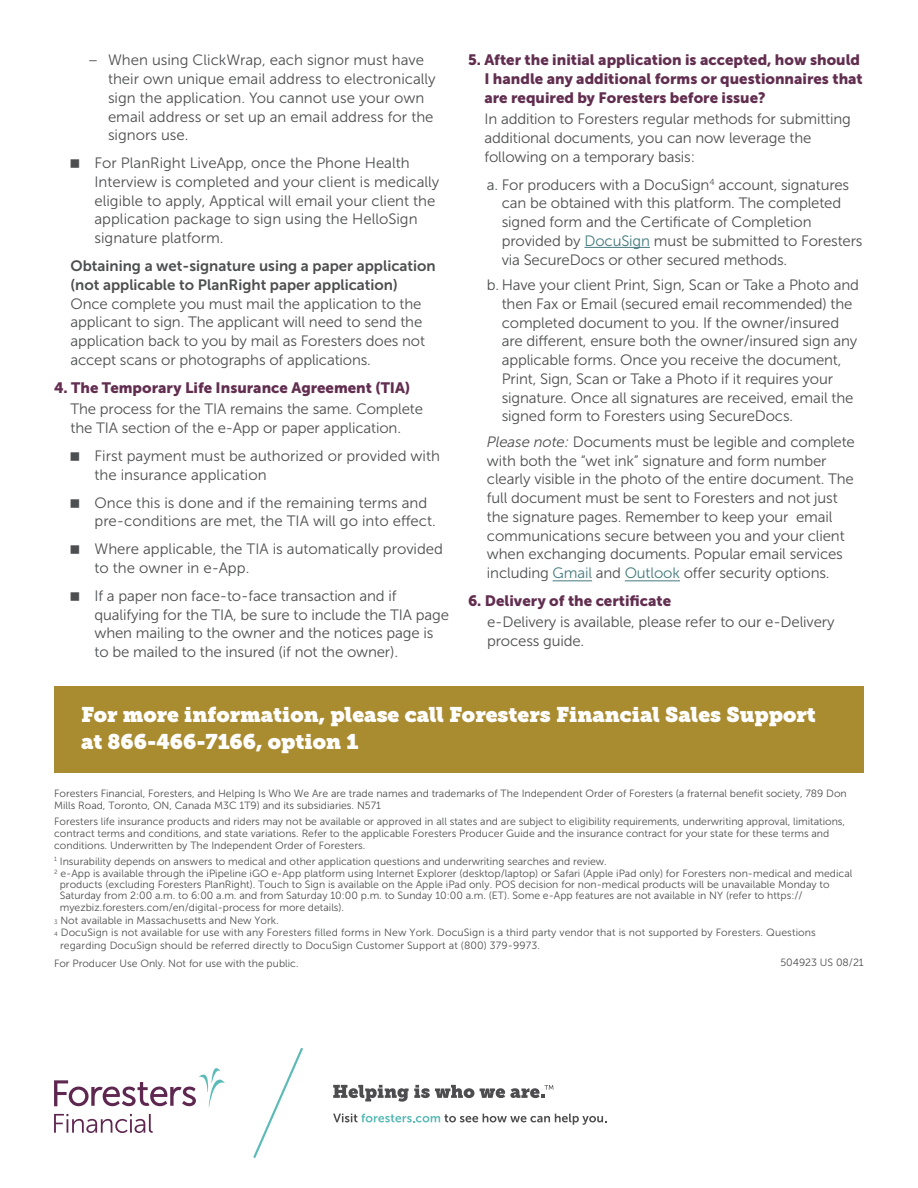
<style>
.page{position:relative;width:918px;height:1188px;background:#fff}
.page>*{position:absolute;margin:0;border:0;box-sizing:border-box;transform-origin:0 0}
.CTA__H5{font:21px/27px "Museo Slab";color:#fff}
.Body_copy__P{font:15px/18.8px "Museo Sans 300";letter-spacing:-.01em;color:#4d4e4f}
.Bulleted_List_-_Box{font:15px/18.8px "Museo Sans 300";color:#4d4e4f}
.Lettered_List__P{font:15px/18.8px "Museo Sans 300";letter-spacing:-.01em;color:#4d4e4f}
.Subhead__H3{font:15px/18.8px "Museo Sans 900";color:#622e50}
.Bulleted_List_-_Dash{font:15px/18.8px "Museo Sans 300";color:#4d4e4f}
.Bold_Subhead_85__Blk{font:15px/18.8px "Museo Sans 700";color:#4d4e4f}
.Legal__P{font:10.5px/12px "Museo Sans 300";color:#4d4e4f}
.Legal__P-2{font:10.5px/12px "Museo Sans 300";color:#4d4d4f}
.s1{color:#447a7c}
.s2{font-style:italic}
.s3{color:#4d4e4f}
.s4{font-size:6.15px}
</style>
<div class="page">
<hr style="left:584px;top:247px;width:66px;height:1px;background:#447a7c">
<div style="left:54px;top:686px;width:810px;height:87px;background:#a98b30"></div>
<svg style="left:54px;top:1068px;width:171px;height:39px"></svg>
<svg style="left:54px;top:1114px;width:99px;height:19px"></svg>
<svg style="left:333px;top:1114px;width:273px;height:11px"></svg>
<svg style="left:253px;top:1047px;width:50px;height:111px"></svg>
<svg style="left:333px;top:1085px;width:141px;height:17px"></svg>
<svg style="left:480px;top:1085px;width:73px;height:13px"></svg>
<hr style="left:553px;top:580px;width:39px;height:1px;background:#447a7c">
<hr style="left:625px;top:580px;width:55px;height:1px;background:#447a7c">
<p class="Bulleted_List_-_Dash" style="left:108px;top:51px;width:329px;text-indent:-20px">– When using ClickWrap, each signor must have their own unique email address to electronically sign the application. You cannot use your own email address or set up an email address for the signors use.</p>
<p class="Bulleted_List_-_Box" style="left:94px;top:154px;width:346px">For PlanRight LiveApp, once the Phone Health Interview is completed and your client is medically eligible to apply, Apptical will email your client the application package to sign using the HelloSign signature platform.</p>
<h4 class="Bold_Subhead_85__Blk" style="left:70px;top:257px;width:367px">Obtaining a wet-signature using a paper application (not applicable to PlanRight paper application)</h4>
<p class="Body_copy__P" style="left:70px;top:294px;width:356px">Once complete you must mail the application to the applicant to sign. The applicant will need to send the application back to you by mail as Foresters does not accept scans or photographs of applications.</p>
<h3 class="Subhead__H3" style="left:54px;top:378px;width:358px">4. The Temporary Life Insurance Agreement (TIA)</h3>
<p class="Body_copy__P" style="left:70px;top:400px;width:354px">The process for the TIA remains the same. Complete the TIA section of the e-App or paper application.</p>
<p class="Bulleted_List_-_Box" style="left:94px;top:446px;width:347px">First payment must be authorized or provided with the insurance application</p>
<p class="Bulleted_List_-_Box" style="left:94px;top:493px;width:343px">Once this is done and if the remaining terms and pre-conditions are met, the TIA will go into effect.</p>
<p class="Bulleted_List_-_Box" style="left:94px;top:540px;width:350px">Where applicable, the TIA is automatically provided to the owner in e-App.</p>
<p class="Bulleted_List_-_Box" style="left:94px;top:587px;width:356px">If a paper non face-to-face transaction and if qualifying for the TIA, be sure to include the TIA page when mailing to the owner and the notices page is to be mailed to the insured (if not the owner).</p>
<h3 class="Subhead__H3" style="left:484px;top:51px;width:380px;text-indent:-16px">5. After the initial application is accepted, how should<br>I handle any additional forms or questionnaires that are required by Foresters before issue?</h3>
<p class="Body_copy__P" style="left:484px;top:110px;width:368px">In addition to Foresters regular methods for submitting additional documents, you can now leverage the following on a temporary basis:</p>
<p class="Lettered_List__P" style="left:502px;top:175px;width:362px;text-indent:-15px">a. For producers with a DocuSign<sup>4</sup> account, signatures can be obtained with this platform. The completed signed form and the Certificate of Completion provided by <span class="s1">DocuSign</span> must be submitted to Foresters via SecureDocs or other secured methods.</p>
<p class="Lettered_List__P" style="left:502px;top:276px;width:359px;text-indent:-15px">b. Have your client Print, Sign, Scan or Take a Photo and then Fax or Email (secured email recommended) the completed document to you. If the owner/insured are different, ensure both the owner/insured sign any applicable forms. Once you receive the document, Print, Sign, Scan or Take a Photo if it requires your signature. Once all signatures are received, email the signed form to Foresters using SecureDocs.</p>
<p class="Body_copy__P" style="left:487px;top:433px;width:369px"><span class="s2">Please note:</span> Documents must be legible and complete with both the “wet ink” signature and form number clearly visible in the photo of the entire document. The full document must be sent to Foresters and not just the signature pages. Remember to keep your email communications secure between you and your client when exchanging documents. Popular email services including <span class="s1">Gmail</span> and <span class="s1">Outlook</span> offer security options.</p>
<h3 class="Subhead__H3" style="left:468px;top:591px;width:205px">6. Delivery of the certificate</h3>
<p class="Body_copy__P" style="left:487px;top:613px;width:349px;line-height:18.3px">e-Delivery is available, please refer to our e-Delivery process guide.</p>
<h5 class="CTA__H5" style="left:81px;top:702px;width:736px">For more information, please call Foresters Financial Sales Support at 866-466-7166, option 1</h5>
<p class="Legal__P-2" style="left:54px;top:788px;width:794px">Foresters Financial, Foresters, and Helping Is Who We Are are trade names and trademarks of The Independent Order of Foresters (a fraternal benefit society, 789 Don<br>Mills Road, Toronto, ON, Canada M3C 1T9) and its subsidiaries<span class="s3">. N571</span></p>
<p class="Legal__P" style="left:54px;top:815px;width:792px">Foresters life insurance products and riders may not be available or approved in all states and are subject to eligibility requirements, underwriting approval, limitations, contract terms and conditions, and state variations. Refer to the applicable Foresters Producer Guide and the insurance contract for your state for these terms and conditions. Underwritten by The Independent Order of Foresters.</p>
<p class="Legal__P" style="left:54px;top:855px;width:800px;line-height:12.6px"><sup>1</sup> Insurability depends on answers to medical and other application questions and underwriting searches and review.<br><sup>2</sup> e-App is available through the iPipeline iGO e-App platform using Internet Explorer (desktop/laptop) or Safari (Apple iPad only) for Foresters non-medical and medical</p>
<p class="Legal__P" style="left:60px;top:879px;width:771px;line-height:11.4px">products (excluding Foresters PlanRight). Touch to Sign is available on the Apple iPad only. POS decision for non-medical products will be unavailable Monday to<br>Saturday from 2:00 a.m. to 6:00 a.m. and from Saturday 10:00 p.m. to Sunday 10:00 a.m. (ET). Some e-App features are not available in NY (refer to https:// myezbiz.foresters.com/en/digital-process for more details).</p>
<p class="Legal__P" style="left:54px;top:914px;width:226px"><span class="s4">3</span> Not available in Massachusetts and New York.</p>
<p class="Legal__P" style="left:54px;top:927px;width:763px"><span class="s4">4</span> DocuSign is not available for use with any Foresters filled forms in New York. DocuSign is a third party vendor that is not supported by Foresters. Questions</p>
<p class="Legal__P" style="left:60px;top:939px;width:482px">regarding DocuSign should be referred directly to DocuSign Customer Support at (800) 379-9973.</p>
<p class="Legal__P" style="left:54px;top:957px;width:246px">For Producer Use Only. Not for use with the public.</p>
<p class="Legal__P-2" style="left:780px;top:957px;width:85px">504923 US 08/21</p>
</div>
